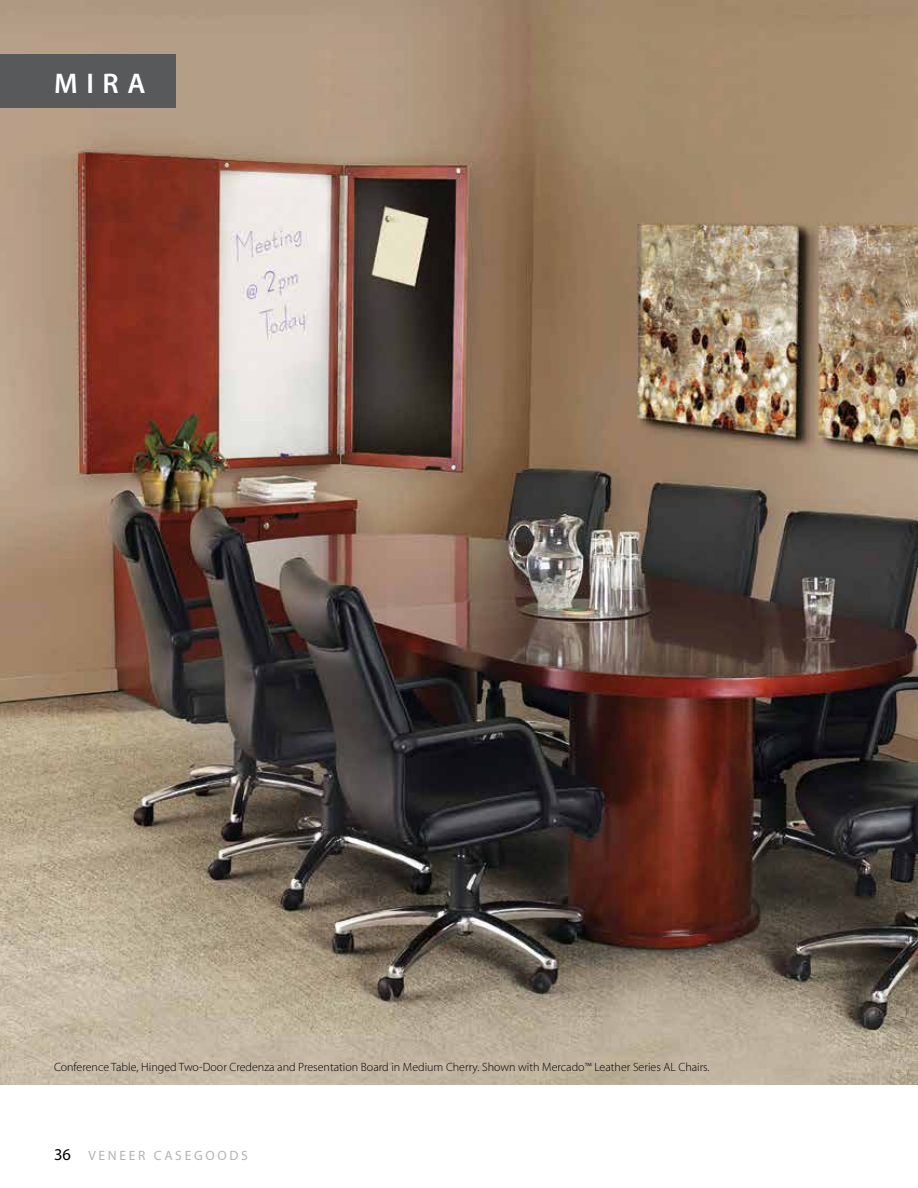
<style>
.page{position:relative;width:918px;height:1188px;background:#fff}
.page>*{position:absolute;margin:0;border:0;box-sizing:border-box;transform-origin:0 0}
.t1{font:600 28.5px "Myriad Pro";color:#fff}
.t2{font:13.5px "Myriad Pro";letter-spacing:.2em;color:#b1b4b6}
.t3{font:300 12px "Myriad Pro";color:#000}
.s1{font-size:16.5px;color:#000}
</style>
<div class="page">
<img style="left:0;top:0;width:918px;height:1084px">
<div style="left:0;top:54px;width:176px;height:54px;background:#58595b"></div>
<h1 class="t1" style="left:54px;top:65px;width:93px">MIRA</h1>
<p class="t3" style="left:54px;top:1060px;width:657px">Conference Table, Hinged Two-Door Credenza and Presentation Board in Medium Cherry. Shown with Mercado™ Leather Series AL Chairs.</p>
<p class="t2" style="left:54px;top:1147px;width:195px"><span class="s1">36</span> VENEER CASEGOODS</p>
</div>
